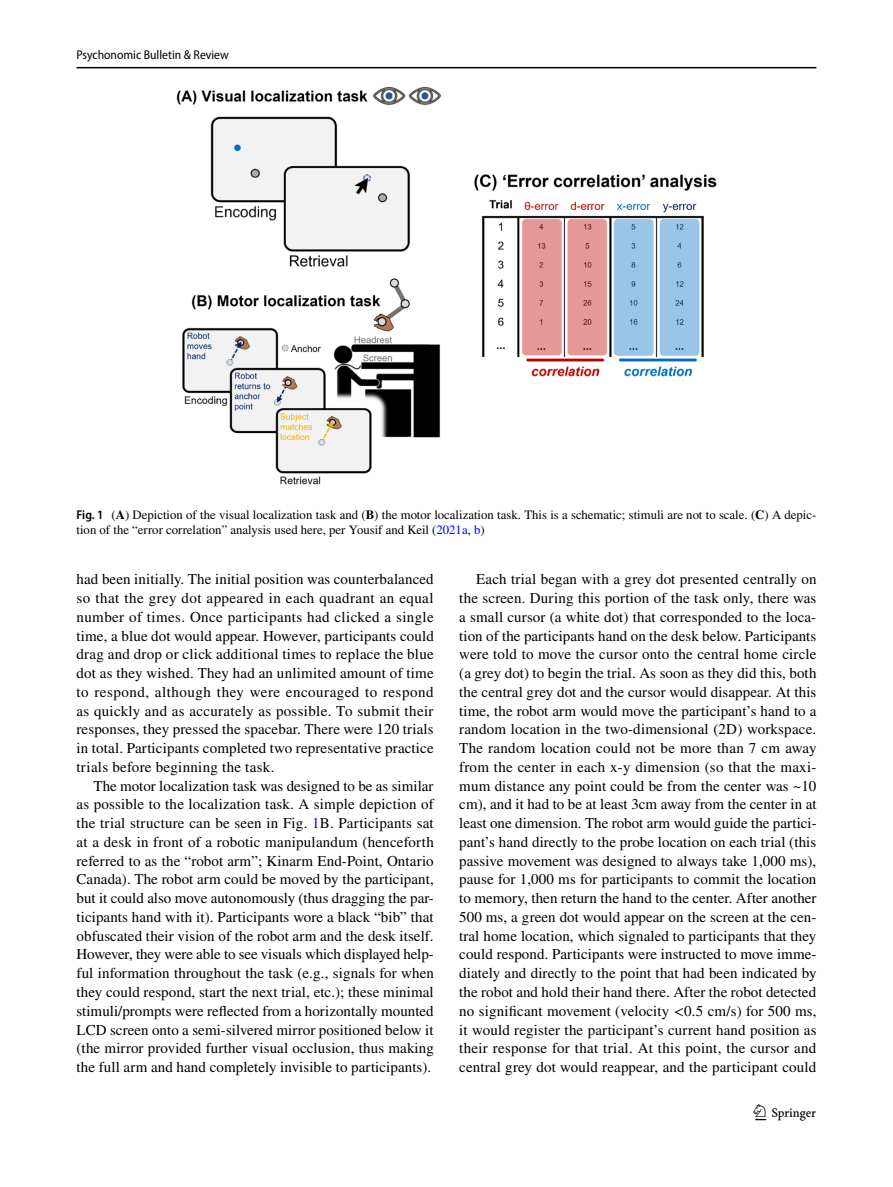
<style>
.page{position:relative;width:893px;height:1187px;background:#fff}
.page>*{position:absolute;margin:0;border:0;box-sizing:border-box;transform-origin:0 0}
.t1{font:22.5px "Springnew Regular 3";color:#000}
.t2{font:15px/18.8px "STIX";letter-spacing:.01em;color:#000;text-align:justify}
.t3{font:12.75px/15px "STIX";color:#000}
.t4{font:semi-condensed 12.75px "Myriad Pro";color:#000}
.s1{font-family:"Myriad Pro";font-weight:600;font-stretch:semi-condensed}
.s2{font-weight:700}
.s3{color:#00f}
</style>
<div class="page">
<hr style="left:77px;top:67px;width:739px;height:1px;background:#000">
<img style="left:176px;top:87px;width:540px;height:397px">
<p class="t4" style="left:77px;top:48px;width:154px">Psychonomic Bulletin &amp; Review</p>
<p class="t3" style="left:77px;top:508px;width:741px"><span class="s1">Fig. 1</span> (<span class="s2">A</span>) Depiction of the visual localization task and (<span class="s2">B</span>) the motor localization task. This is a schematic; stimuli are not to scale. (<span class="s2">C</span>) A depic&shy;tion of the “error correlation” analysis used here, per Yousif and Keil (<span class="s3">2021a</span>, <span class="s3">b</span>)</p>
<p class="t2" style="left:77px;top:571px;width:359px">had been initially. The initial position was counterbalanced so that the grey dot appeared in each quadrant an equal number of times. Once participants had clicked a single time, a blue dot would appear. However, participants could drag and drop or click additional times to replace the blue dot as they wished. They had an unlimited amount of time to respond, although they were encouraged to respond as quickly and as accurately as possible. To submit their responses, they pressed the spacebar. There were 120 trials in total. Participants completed two representative practice trials before beginning the task.</p>
<p class="t2" style="left:77px;top:777px;width:359px;text-indent:17px">The motor localization task was designed to be as similar as possible to the localization task. A simple depiction of the trial structure can be seen in Fig. <span class="s3">1</span>B. Participants sat at a desk in front of a robotic manipulandum (henceforth referred to as the “robot arm”; Kinarm End-Point, Ontario Canada). The robot arm could be moved by the participant, but it could also move autonomously (thus dragging the par&shy;ticipants hand with it). Participants wore a black “bib” that obfuscated their vision of the robot arm and the desk itself.<br>However, they were able to see visuals which displayed help&shy;ful information throughout the task (e.g., signals for when they could respond, start the next trial, etc.); these minimal stimuli/prompts were reflected from a horizontally mounted LCD screen onto a semi-silvered mirror positioned below it (the mirror provided further visual occlusion, thus making the full arm and hand completely invisible to participants).</p>
<p class="t2" style="left:459px;top:571px;width:359px;text-indent:17px">Each trial began with a grey dot presented centrally on the screen. During this portion of the task only, there was a small cursor (a white dot) that corresponded to the loca&shy;tion of the participants hand on the desk below. Participants were told to move the cursor onto the central home circle (a grey dot) to begin the trial. As soon as they did this, both the central grey dot and the cursor would disappear. At this time, the robot arm would move the participant’s hand to a random location in the two-dimensional (2D) workspace.<br>The random location could not be more than 7 cm away from the center in each x-y dimension (so that the maxi&shy;mum distance any point could be from the center was ~10 cm), and it had to be at least 3cm away from the center in at least one dimension. The robot arm would guide the partici&shy;pant’s hand directly to the probe location on each trial (this passive movement was designed to always take 1,000 ms), pause for 1,000 ms for participants to commit the location to memory, then return the hand to the center. After another 500 ms, a green dot would appear on the screen at the cen&shy;tral home location, which signaled to participants that they could respond. Participants were instructed to move imme&shy;diately and directly to the point that had been indicated by the robot and hold their hand there. After the robot detected no significant movement (velocity &lt;0.5 cm/s) for 500 ms, it would register the participant’s current hand position as their response for that trial. At this point, the cursor and central grey dot would reappear, and the participant could</p>
<h1 class="t1" style="left:755px;top:1104px;width:62px">1 3</h1>
</div>
